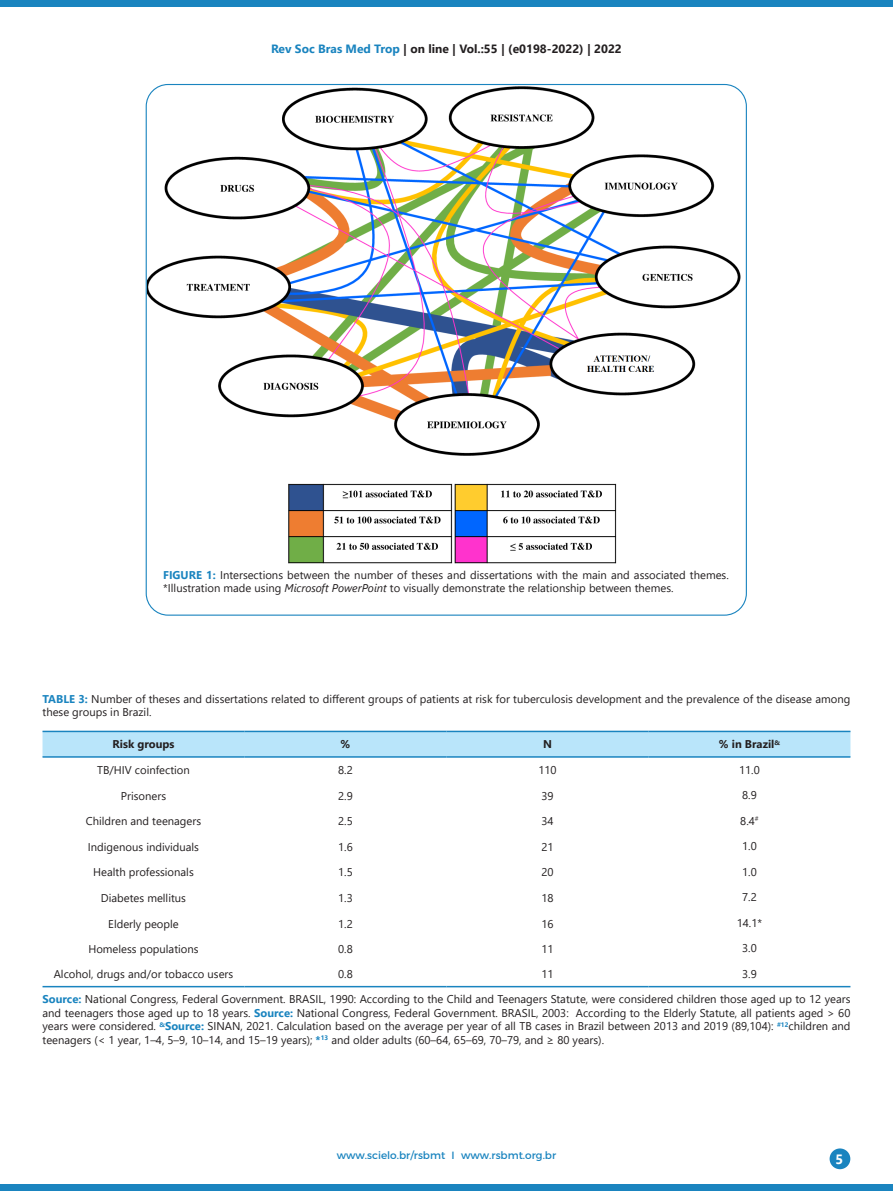
<style>
.page{position:relative;width:893px;height:1191px;background:#fff}
.page>*{position:absolute;margin:0;border:0;box-sizing:border-box;transform-origin:0 0}
.t1{font:700 13.5px "Ebrima";color:#fff}
.cabecalho{font:700 12px "Segoe UI";color:#231f20}
.Tabela_-_TITULO{font:11.25px/13.5px "Segoe UI";color:#231f20}
.FIGURA{font:11.25px/13.5px "Segoe UI";color:#231f20}
.t2{font:700 11.25px "Segoe UI";color:#231f20}
.t3{font:10.5px "Montserrat";color:#1a84bf}
.s1{color:#1a84bf}
.s2{font-weight:700;color:#1a84bf}
.s3{font-style:italic}
</style>
<div class="page">
<div style="left:0;top:0;width:893px;height:6px;background:#1a84bf"></div>
<div style="left:0;top:1184px;width:893px;height:7px;background:#1a84bf"></div>
<div style="left:830px;top:1148px;width:20px;height:21px;background:#1a84bf;border-radius:50%"></div>
<div style="left:43px;top:732px;width:807px;height:24px;background:#b9e5fa"></div>
<svg style="left:43px;top:985px;width:807px;height:1px"></svg>
<hr style="left:43px;top:730px;width:201px;height:2px;background:#1a84bf">
<hr style="left:244px;top:730px;width:202px;height:2px;background:#1a84bf">
<hr style="left:446px;top:730px;width:202px;height:2px;background:#1a84bf">
<hr style="left:648px;top:730px;width:202px;height:2px;background:#1a84bf">
<hr style="left:43px;top:756px;width:201px;height:1px;background:#1a84bf">
<hr style="left:244px;top:756px;width:202px;height:1px;background:#1a84bf">
<hr style="left:446px;top:756px;width:202px;height:1px;background:#1a84bf">
<hr style="left:648px;top:756px;width:202px;height:1px;background:#1a84bf">
<hr style="left:43px;top:986px;width:201px;height:1px;background:#1a84bf">
<hr style="left:244px;top:986px;width:202px;height:1px;background:#1a84bf">
<hr style="left:446px;top:986px;width:202px;height:1px;background:#1a84bf">
<hr style="left:648px;top:986px;width:202px;height:1px;background:#1a84bf">
<img style="left:147px;top:85px;width:599px;height:479px">
<p class="cabecalho" style="left:271px;top:37px;width:352px"><span class="s1">Rev Soc Bras Med Trop</span> | on line | Vol.:55 | (e0198-2022) | 2022</p>
<p class="FIGURA" style="left:163px;top:567px;width:567px"><span class="s2">FIGURE 1:</span> Intersections between the number of theses and dissertations with the main and associated themes. *Illustration made using <span class="s3">Microsoft PowerPoint</span> to visually demonstrate the relationship between themes.</p>
<p class="Tabela_-_TITULO" style="left:43px;top:691px;width:809px"><span class="s2">TABLE 3:</span> Number of theses and dissertations related to different groups of patients at risk for tuberculosis development and the prevalence of the disease among these groups in Brazil.</p>
<p class="t2" style="left:113px;top:733px;width:63px">Risk groups</p>
<p class="t2" style="left:341px;top:733px;width:11px">%</p>
<p class="t2" style="left:543px;top:733px;width:10px">N</p>
<p class="t2" style="left:719px;top:733px;width:63px">% in Brazil<sup>&amp;</sup></p>
<p class="Tabela_-_TITULO" style="left:97px;top:762px;width:94px">TB/HIV coinfection</p>
<p class="Tabela_-_TITULO" style="left:338px;top:762px;width:16px">8.2</p>
<p class="Tabela_-_TITULO" style="left:538px;top:762px;width:20px">110</p>
<p class="Tabela_-_TITULO" style="left:739px;top:762px;width:22px">11.0</p>
<p class="Tabela_-_TITULO" style="left:121px;top:788px;width:47px">Prisoners</p>
<p class="Tabela_-_TITULO" style="left:338px;top:788px;width:16px">2.9</p>
<p class="Tabela_-_TITULO" style="left:541px;top:788px;width:14px">39</p>
<p class="Tabela_-_TITULO" style="left:742px;top:787px;width:16px">8.9</p>
<p class="Tabela_-_TITULO" style="left:86px;top:813px;width:117px">Children and teenagers</p>
<p class="Tabela_-_TITULO" style="left:338px;top:813px;width:16px">2.5</p>
<p class="Tabela_-_TITULO" style="left:541px;top:813px;width:14px">34</p>
<p class="Tabela_-_TITULO" style="left:740px;top:813px;width:20px">8.4<sup>#</sup></p>
<p class="Tabela_-_TITULO" style="left:88px;top:839px;width:113px">Indigenous individuals</p>
<p class="Tabela_-_TITULO" style="left:338px;top:839px;width:16px">1.6</p>
<p class="Tabela_-_TITULO" style="left:541px;top:839px;width:14px">21</p>
<p class="Tabela_-_TITULO" style="left:742px;top:838px;width:16px">1.0</p>
<p class="Tabela_-_TITULO" style="left:93px;top:864px;width:102px">Health professionals</p>
<p class="Tabela_-_TITULO" style="left:338px;top:864px;width:16px">1.5</p>
<p class="Tabela_-_TITULO" style="left:541px;top:864px;width:14px">20</p>
<p class="Tabela_-_TITULO" style="left:742px;top:864px;width:16px">1.0</p>
<p class="Tabela_-_TITULO" style="left:101px;top:890px;width:87px">Diabetes mellitus</p>
<p class="Tabela_-_TITULO" style="left:338px;top:890px;width:16px">1.3</p>
<p class="Tabela_-_TITULO" style="left:541px;top:890px;width:14px">18</p>
<p class="Tabela_-_TITULO" style="left:742px;top:889px;width:16px">7.2</p>
<p class="Tabela_-_TITULO" style="left:108px;top:915px;width:72px">Elderly people</p>
<p class="Tabela_-_TITULO" style="left:338px;top:915px;width:16px">1.2</p>
<p class="Tabela_-_TITULO" style="left:541px;top:915px;width:14px">16</p>
<p class="Tabela_-_TITULO" style="left:737px;top:915px;width:27px">14.1*</p>
<p class="Tabela_-_TITULO" style="left:88px;top:941px;width:112px">Homeless populations</p>
<p class="Tabela_-_TITULO" style="left:338px;top:941px;width:16px">0.8</p>
<p class="Tabela_-_TITULO" style="left:541px;top:941px;width:14px">11</p>
<p class="Tabela_-_TITULO" style="left:742px;top:940px;width:16px">3.0</p>
<p class="Tabela_-_TITULO" style="left:54px;top:966px;width:181px">Alcohol, drugs and/or tobacco users</p>
<p class="Tabela_-_TITULO" style="left:338px;top:966px;width:16px">0.8</p>
<p class="Tabela_-_TITULO" style="left:541px;top:966px;width:14px">11</p>
<p class="Tabela_-_TITULO" style="left:742px;top:966px;width:16px">3.9</p>
<p class="Tabela_-_TITULO" style="left:43px;top:991px;width:809px;text-align:justify"><span class="s2">Source:</span> National Congress, Federal Government. BRASIL, 1990: According to the Child and Teenagers Statute, were considered children those aged up to 12 years and teenagers those aged up to 18 years. <span class="s2">Source:</span> National Congress, Federal Government. BRASIL, 2003: According to the Elderly Statute, all patients aged &gt; 60 years were considered. <sup>&amp;</sup><span class="s2">Source:</span> SINAN, 2021. Calculation based on the average per year of all TB cases in Brazil between 2013 and 2019 (89,104): <sup>#12</sup>children and teenagers (&lt; 1 year, 1–4, 5–9, 10–14, and 15–19 years); <span class="s2">*</span><sup>13</sup> and older adults (60–64, 65–69, 70–79, and ≥ 80 years).</p>
<p class="t3" style="left:337px;top:1146px;width:221px">www.scielo.br/rsbmt I www.rsbmt.org.br</p>
<p class="t1" style="left:835px;top:1148px;width:9px">5</p>
</div>
